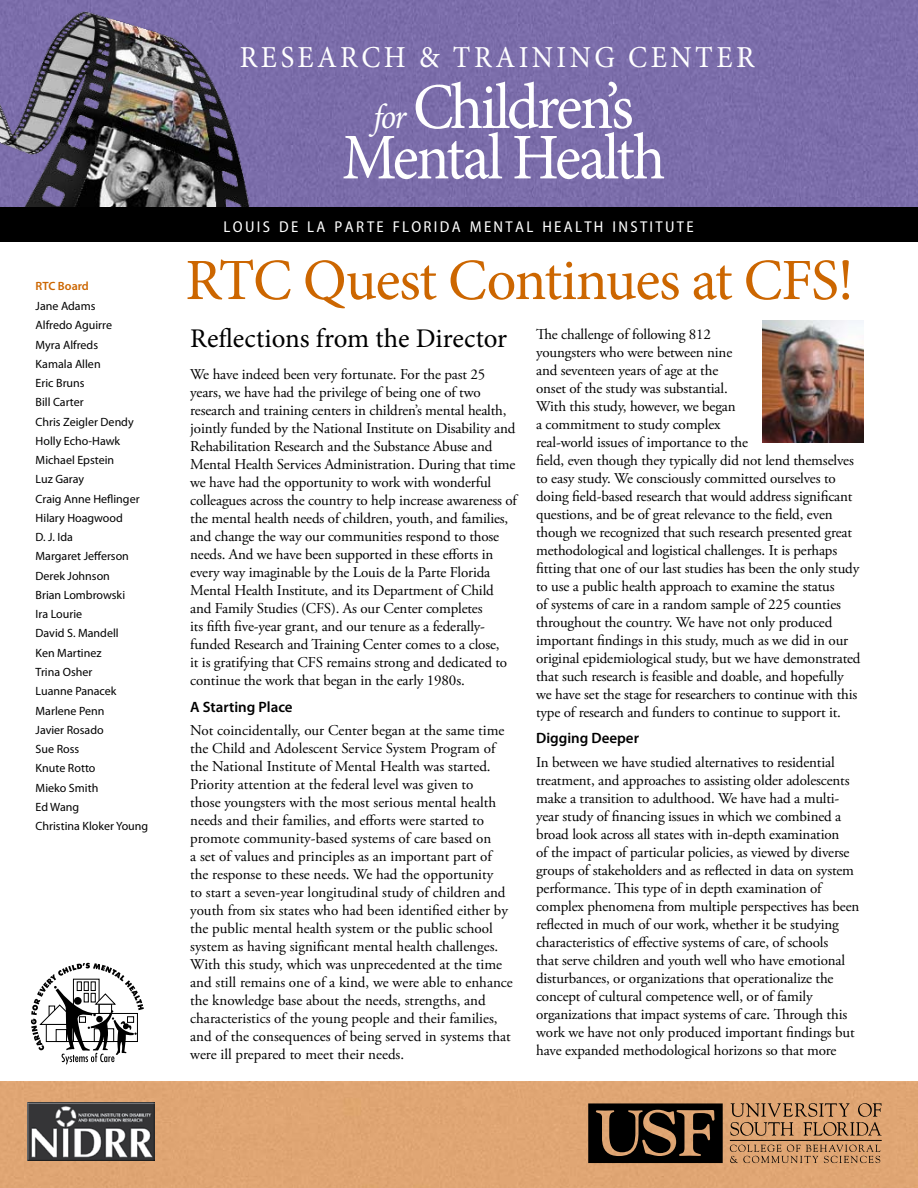
<style>
.page{position:relative;width:918px;height:1188px;background:#fff}
.page>*{position:absolute;margin:0;border:0;box-sizing:border-box;transform-origin:0 0}
.t1{font:65.25px/50.4px "Minion Pro";letter-spacing:-.04em;color:#fff;text-align:center;scale:.94 1}
.t2{font:58.5px "Minion Pro";letter-spacing:-.02em;color:#c60}
.t3{font:30.45px "Minion Pro";letter-spacing:.12em;color:#fff;scale:.94 1}
.t4{font:27px "Minion Pro";color:#000}
.t5{font:semi-condensed 15.75px "Myriad Pro";letter-spacing:.145em;color:#fff}
.t6{font:15px/18px "Adobe Garamond Pro";letter-spacing:-.01em;color:#000}
.t7{font:600 15px "Myriad Pro";color:#000}
.t8{font:12px/19.2px "Myriad Pro";color:#000}
.t9{font:600 12px "Myriad Pro";color:#c60}
.s1{font-style:italic;font-size:34.8px}
</style>
<div class="page">
<div style="left:0;top:0;width:918px;height:207px;background:#7b6daa"></div>
<div style="left:0;top:207px;width:918px;height:35px;background:#000"></div>
<img style="left:0;top:3px;width:250px;height:204px">
<div style="left:740px;top:80px;width:151px;height:121px;background:#7b6daa"></div>
<div style="left:760px;top:44px;width:47px;height:47px;border:10px solid #000;border-radius:50%"></div>
<div style="left:816px;top:101px;width:47px;height:47px;border:10px solid #000;border-radius:50%"></div>
<img style="left:763px;top:320px;width:101px;height:122px">
<div style="left:0;top:1081px;width:918px;height:107px;background:#dfa573"></div>
<svg style="left:31px;top:963px;width:113px;height:101px"></svg>
<svg style="left:730px;top:1103px;width:152px;height:33px;background:#b8885f"></svg>
<hr style="left:730px;top:1140px;width:152px;height:1px;background:#000">
<svg style="left:730px;top:1145px;width:151px;height:18px;background:#be8d62"></svg>
<svg style="left:588px;top:1103px;width:135px;height:60px;background:#36281c"></svg>
<img style="left:27px;top:1103px;width:128px;height:58px">
<p class="t9" style="left:36px;top:278px;width:55px">RTC Board</p>
<p class="t8" style="left:36px;top:296px;width:114px">Jane Adams<br>Alfredo Aguirre<br>Myra Alfreds<br>Kamala Allen<br>Eric Bruns<br>Bill Carter<br>Chris Zeigler Dendy<br>Holly Echo-Hawk<br>Michael Epstein<br>Luz Garay<br>Craig Anne Heflinger<br>Hilary Hoagwood<br>D. J. Ida<br>Margaret Jefferson<br>Derek Johnson<br>Brian Lombrowski<br>Ira Lourie<br>David S. Mandell<br>Ken Martinez<br>Trina Osher<br>Luanne Panacek<br>Marlene Penn<br>Javier Rosado<br>Sue Ross<br>Knute Rotto<br>Mieko Smith<br>Ed Wang<br>Christina Kloker Young</p>
<h3 class="t3" style="left:240px;top:37px;width:549px">RESEARCH &amp; TRAINING CENTER</h3>
<h1 class="t1" style="left:342px;top:82px;width:346px"><span class="s1">for</span> Children’s<br>Mental Health</h1>
<p class="t5" style="left:224px;top:218px;width:472px">LOUIS DE LA PARTE FLORIDA MENTAL HEALTH INSTITUTE</p>
<h2 class="t2" style="left:185px;top:241px;width:670px">RTC Quest Continues at CFS!</h2>
<h3 class="t4" style="left:190px;top:321px;width:319px">Reflections from the Director</h3>
<p class="t6" style="left:190px;top:366px;width:328px">We have indeed been very fortunate. For the past 25 years, we have had the privilege of being one of two research and training centers in children’s mental health, jointly funded by the National Institute on Disability and Rehabilitation Research and the Substance Abuse and Mental Health Services Administration. During that time we have had the opportunity to work with wonderful colleagues across the country to help increase awareness of the mental health needs of children, youth, and families, and change the way our communities respond to those needs. And we have been supported in these efforts in every way imaginable by the Louis de la Parte Florida Mental Health Institute, and its Department of Child and Family Studies (CFS). As our Center completes<br>its fifth five-year grant, and our tenure as a federally&shy;funded Research and Training Center comes to a close,<br>it is gratifying that CFS remains strong and dedicated to continue the work that began in the early 1980s.</p>
<p class="t7" style="left:190px;top:697px;width:104px">A Starting Place</p>
<p class="t6" style="left:190px;top:722px;width:324px">Not coincidentally, our Center began at the same time the Child and Adolescent Service System Program of the National Institute of Mental Health was started.<br>Priority attention at the federal level was given to<br>those youngsters with the most serious mental health needs and their families, and efforts were started to promote community-based systems of care based on<br>a set of values and principles as an important part of the response to these needs. We had the opportunity<br>to start a seven-year longitudinal study of children and youth from six states who had been identified either by the public mental health system or the public school system as having significant mental health challenges.<br>With this study, which was unprecedented at the time and still remains one of a kind, we were able to enhance the knowledge base about the needs, strengths, and characteristics of the young people and their families, and of the consequences of being served in systems that were ill prepared to meet their needs.</p>
<p class="t6" style="left:536px;top:325px;width:326px">The challenge of following 812<br>youngsters who were between nine<br>and seventeen years of age at the<br>onset of the study was substantial.<br>With this study, however, we began<br>a commitment to study complex<br>real-world issues of importance to the<br>field, even though they typically did not lend themselves to easy study. We consciously committed ourselves to doing field-based research that would address significant questions, and be of great relevance to the field, even though we recognized that such research presented great methodological and logistical challenges. It is perhaps fitting that one of our last studies has been the only study to use a public health approach to examine the status<br>of systems of care in a random sample of 225 counties throughout the country. We have not only produced important findings in this study, much as we did in our original epidemiological study, but we have demonstrated that such research is feasible and doable, and hopefully we have set the stage for researchers to continue with this type of research and funders to continue to support it.</p>
<p class="t7" style="left:536px;top:729px;width:104px">Digging Deeper</p>
<p class="t6" style="left:536px;top:753px;width:325px">In between we have studied alternatives to residential treatment, and approaches to assisting older adolescents make a transition to adulthood. We have had a multi&shy;year study of financing issues in which we combined a broad look across all states with in-depth examination<br>of the impact of particular policies, as viewed by diverse groups of stakeholders and as reflected in data on system performance. This type of in depth examination of complex phenomena from multiple perspectives has been reflected in much of our work, whether it be studying characteristics of effective systems of care, of schools<br>that serve children and youth well who have emotional disturbances, or organizations that operationalize the concept of cultural competence well, or of family organizations that impact systems of care. Through this work we have not only produced important findings but have expanded methodological horizons so that more</p>
</div>
